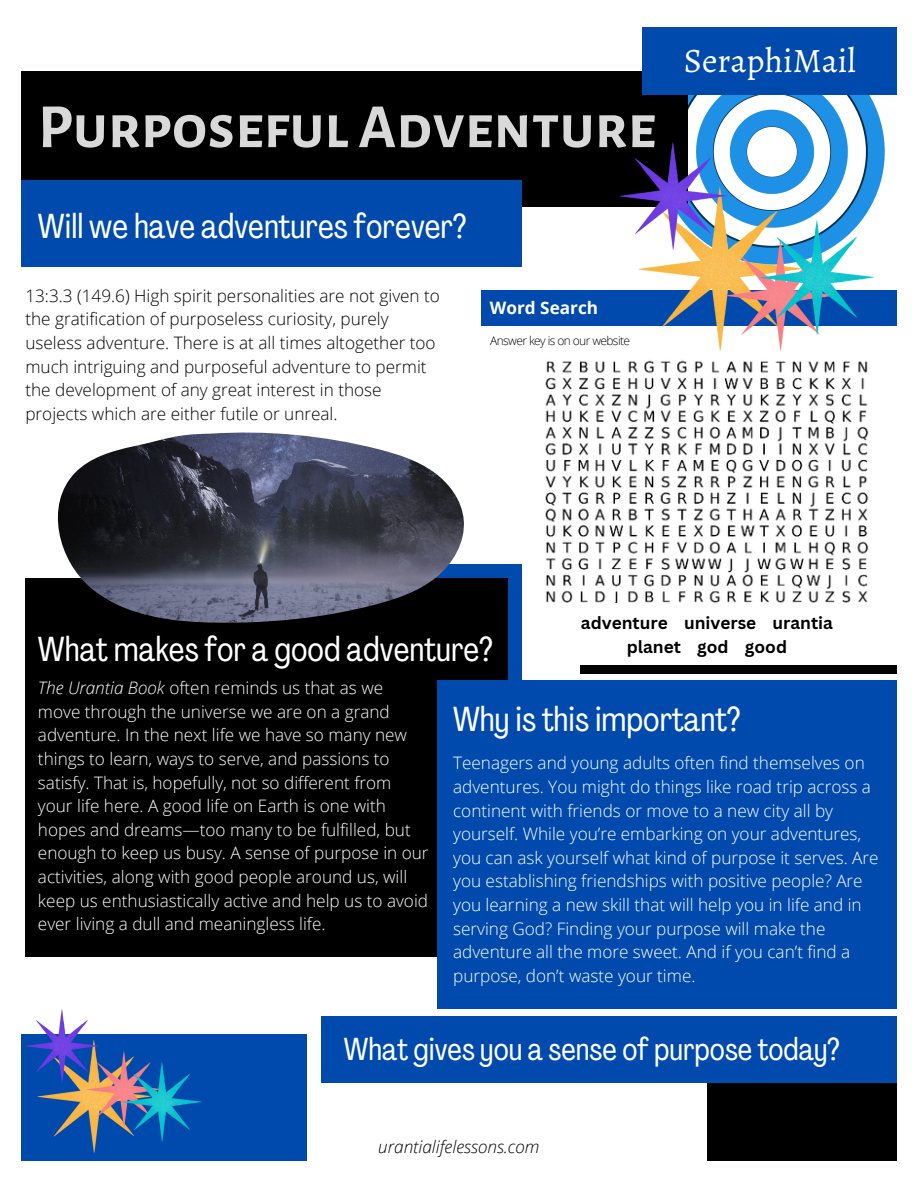
<style>
.page{position:relative;width:918px;height:1188px;background:#fff}
.page>*{position:absolute;margin:0;border:0;box-sizing:border-box;transform-origin:0 0}
.t1{font:700 63px "Alegreya Sans SC";color:#d9d9d9}
.t2{font:34.35px "Agrandir Tight";color:#fff}
.t3{font:34.35px "Alegreya";color:#fff}
.t4{font:31.5px "Agrandir Tight";color:#fff}
.t5{font:300 17.25px/23.5px "Open Sans";color:#fff}
.t6{font:300 17.25px/23.5px "Open Sans";color:#000}
.t7{font:700 17.25px "Canva Sans";color:#000}
.t8{font:italic 300 17.25px "Open Sans";color:#000}
.t9{font:700 17.25px "Open Sans";color:#fff}
.t10{font:300 12px "Open Sans";letter-spacing:-.05em;color:#000}
.s1{font-style:italic}
</style>
<div class="page">
<img style="left:688px;top:95px;width:197px;height:126px">
<div style="left:21px;top:71px;width:667px;height:136px;background:#000"></div>
<div style="left:643px;top:27px;width:254px;height:68px;background:#004aad"></div>
<div style="left:481px;top:290px;width:416px;height:36px;background:#004aad"></div>
<img style="left:545px;top:360px;width:324px;height:242px">
<img style="left:638px;top:187px;width:163px;height:164px">
<img style="left:726px;top:241px;width:94px;height:110px">
<img style="left:760px;top:221px;width:114px;height:113px">
<img style="left:619px;top:143px;width:107px;height:107px">
<div style="left:140px;top:564px;width:382px;height:159px;background:#004aad"></div>
<div style="left:581px;top:665px;width:316px;height:9px;background:#000"></div>
<div style="left:25px;top:579px;width:483px;height:378px;background:#000"></div>
<div style="left:438px;top:680px;width:459px;height:329px;background:#004aad"></div>
<div style="left:21px;top:1034px;width:285px;height:127px;background:#004aad"></div>
<div style="left:707px;top:1026px;width:190px;height:135px;background:#000"></div>
<div style="left:322px;top:1016px;width:575px;height:67px;background:#004aad"></div>
<img style="left:38px;top:1051px;width:87px;height:102px">
<img style="left:86px;top:1052px;width:65px;height:75px">
<img style="left:123px;top:1063px;width:79px;height:79px">
<img style="left:25px;top:1009px;width:74px;height:73px">
<div style="left:21px;top:180px;width:501px;height:86px;background:#004aad"></div>
<img style="left:58px;top:433px;width:406px;height:190px">
<p class="t1" style="left:38px;top:97px;width:620px">Purposeful Adventure</p>
<h3 class="t2" style="left:38px;top:212px;width:430px">Will we have adventures forever?</h3>
<p class="t6" style="left:25px;top:283px;width:416px">13:3.3 (149.6) High spirit personalities are not given to the gratification of purposeless curiosity, purely useless adventure. There is at all times altogether too much intriguing and purposeful adventure to permit the development of any great interest in those projects which are either futile or unreal.</p>
<h2 class="t9" style="left:490px;top:296px;width:110px">Word Search</h2>
<h4 class="t10" style="left:490px;top:332px;width:141px">Answer key is on our website</h4>
<h1 class="t3" style="left:684px;top:37px;width:174px">SeraphiMail</h1>
<p class="t7" style="left:581px;top:610px;width:254px">adventure universe urantia</p>
<p class="t7" style="left:627px;top:635px;width:162px">planet god good</p>
<h2 class="t2" style="left:38px;top:635px;width:456px">What makes for a good adventure?</h2>
<p class="t2" style="left:453px;top:705px;width:289px">Why is this important?</p>
<p class="t5" style="left:38px;top:676px;width:392px"><span class="s1">The Urantia Book</span> often reminds us that as we move through the universe we are on a grand adventure. In the next life we have so many new things to learn, ways to serve, and passions to satisfy. That is, hopefully, not so different from your life here. A good life on Earth is one with hopes and dreams—too many to be fulfilled, but enough to keep us busy. A sense of purpose in our activities, along with good people around us, will keep us enthusiastically active and help us to avoid ever living a dull and meaningless life.</p>
<p class="t5" style="left:453px;top:751px;width:427px">Teenagers and young adults often find themselves on adventures. You might do things like road trip across a continent with friends or move to a new city all by yourself. While you’re embarking on your adventures, you can ask yourself what kind of purpose it serves. Are you establishing friendships with positive people? Are you learning a new skill that will help you in life and in serving God? Finding your purpose will make the adventure all the more sweet. And if you can’t find a purpose, don’t waste your time.</p>
<h4 class="t4" style="left:344px;top:1037px;width:497px">What gives you a sense of purpose today?</h4>
<p class="t8" style="left:378px;top:1135px;width:163px">urantialifelessons.com</p>
</div>
